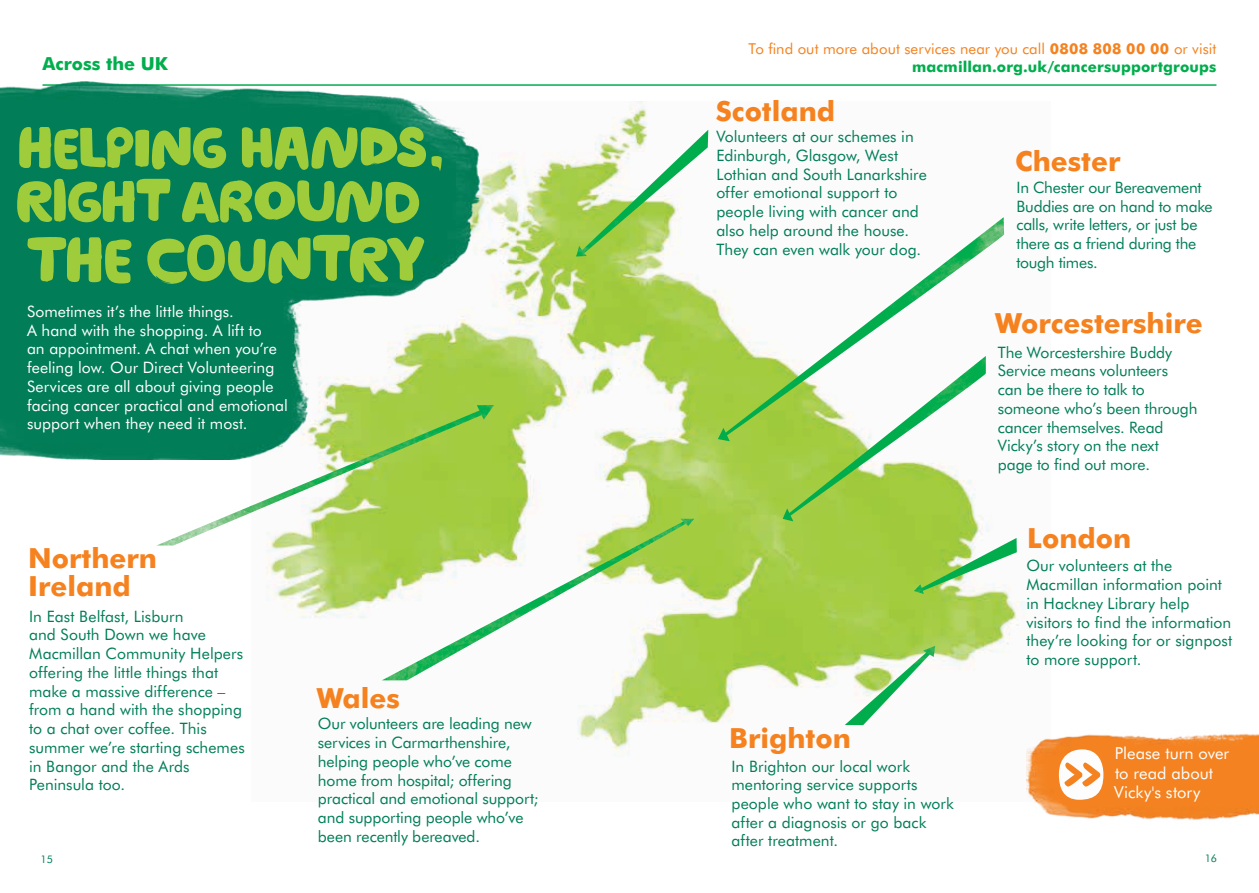
<style>
.page{position:relative;width:1259px;height:893px;background:#fff}
.page>*{position:absolute;margin:0;border:0;box-sizing:border-box;transform-origin:0 0}
.t1{font:63px "Macmillan Headline";letter-spacing:-.01em;color:#9fcc3b}
.t2{font:57.75px/54px "Macmillan Headline";letter-spacing:.015em;color:#9fcc3b}
.t3{font:700 27.75px/28.5px "Futura BT";color:#f5821f}
.t4{font:700 18px "Futura BT";color:#00ae4d}
.t5{font:16.5px/19.5px "Futura BT";color:#fff}
.t6{font:15.75px/18.8px "Futura BT";color:#007e58}
.t7{font:15.75px/18.8px "Futura BT";letter-spacing:.005em;color:#fff}
.t8{font:15px "Futura BT";letter-spacing:.005em;color:#f5821f}
.t9{font:700 15px "Futura BT";letter-spacing:.01em;color:#00ae4d}
.t10{font:10.5px "Futura BT";color:#007e58}
.s1{font-weight:700}
</style>
<div class="page">
<hr style="left:43px;top:84px;width:1173px;height:2px;background:#00ae4d">
<img style="left:266px;top:102px;width:762px;height:652px">
<img style="left:0;top:81px;width:547px;height:378px">
<img style="left:156px;top:405px;width:338px;height:141px">
<img style="left:382px;top:519px;width:312px;height:161px">
<img style="left:844px;top:646px;width:91px;height:79px">
<img style="left:576px;top:130px;width:132px;height:127px">
<img style="left:914px;top:538px;width:102px;height:56px">
<img style="left:718px;top:217px;width:286px;height:224px">
<img style="left:1026px;top:730px;width:233px;height:90px">
<img style="left:782px;top:356px;width:204px;height:165px">
<img style="left:1059px;top:749px;width:44px;height:51px">
<p class="t8" style="left:748px;top:40px;width:469px">To find out more about services near you call <span class="s1">0808 808 00 00</span> or visit</p>
<p class="t4" style="left:43px;top:53px;width:127px">Across the UK</p>
<p class="t9" style="left:912px;top:58px;width:306px">macmillan.org.uk/cancersupportgroups</p>
<h2 class="t2" style="left:16px;top:121px;width:429px">HELPING HANDS,<br>RIGHT AROUND</h2>
<h1 class="t1" style="left:29px;top:222px;width:395px">THE COUNTRY</h1>
<p class="t7" style="left:27px;top:302px;width:262px">Sometimes it’s the little things.<br>A hand with the shopping. A lift to<br>an appointment. A chat when you’re feeling low. Our Direct Volunteering Services are all about giving people facing cancer practical and emotional support when they need it most.</p>
<h3 class="t3" style="left:28px;top:543px;width:130px">Northern<br>Ireland</h3>
<p class="t6" style="left:29px;top:606px;width:217px">In East Belfast, Lisburn<br>and South Down we have<br>Macmillan Community Helpers offering the little things that make a massive difference – from a hand with the shopping to a chat over coffee. This summer we’re starting schemes in Bangor and the Ards<br>Peninsula too.</p>
<h3 class="t3" style="left:317px;top:684px;width:85px">Wales</h3>
<p class="t6" style="left:318px;top:714px;width:222px">Our volunteers are leading new services in Carmarthenshire, helping people who’ve come home from hospital; offering practical and emotional support; and supporting people who’ve been recently bereaved.</p>
<h3 class="t3" style="left:716px;top:96px;width:121px">Scotland</h3>
<p class="t6" style="left:716px;top:127px;width:212px">Volunteers at our schemes in<br>Edinburgh, Glasgow, West<br>Lothian and South Lanarkshire offer emotional support to people living with cancer and also help around the house.<br>They can even walk your dog.</p>
<h3 class="t3" style="left:729px;top:724px;width:123px">Brighton</h3>
<p class="t6" style="left:731px;top:756px;width:224px">In Brighton our local work mentoring service supports people who want to stay in work after a diagnosis or go back after treatment.</p>
<h3 class="t3" style="left:1015px;top:146px;width:107px">Chester</h3>
<p class="t6" style="left:1016px;top:178px;width:198px">In Chester our Bereavement<br>Buddies are on hand to make calls, write letters, or just be there as a friend during the tough times.</p>
<h3 class="t3" style="left:995px;top:308px;width:209px">Worcestershire</h3>
<p class="t6" style="left:997px;top:343px;width:201px">The Worcestershire Buddy<br>Service means volunteers<br>can be there to talk to someone who’s been through cancer themselves. Read<br>Vicky’s story on the next page to find out more.</p>
<h3 class="t3" style="left:1027px;top:524px;width:105px">London</h3>
<p class="t6" style="left:1026px;top:556px;width:207px">Our volunteers at the<br>Macmillan information point in Hackney Library help visitors to find the information they’re looking for or signpost to more support.</p>
<p class="t5" style="left:1114px;top:743px;width:117px">Please turn over to read about<br>Vicky's story</p>
<p class="t10" style="left:40px;top:853px;width:14px">15</p>
<p class="t10" style="left:1204px;top:852px;width:14px">16</p>
</div>
